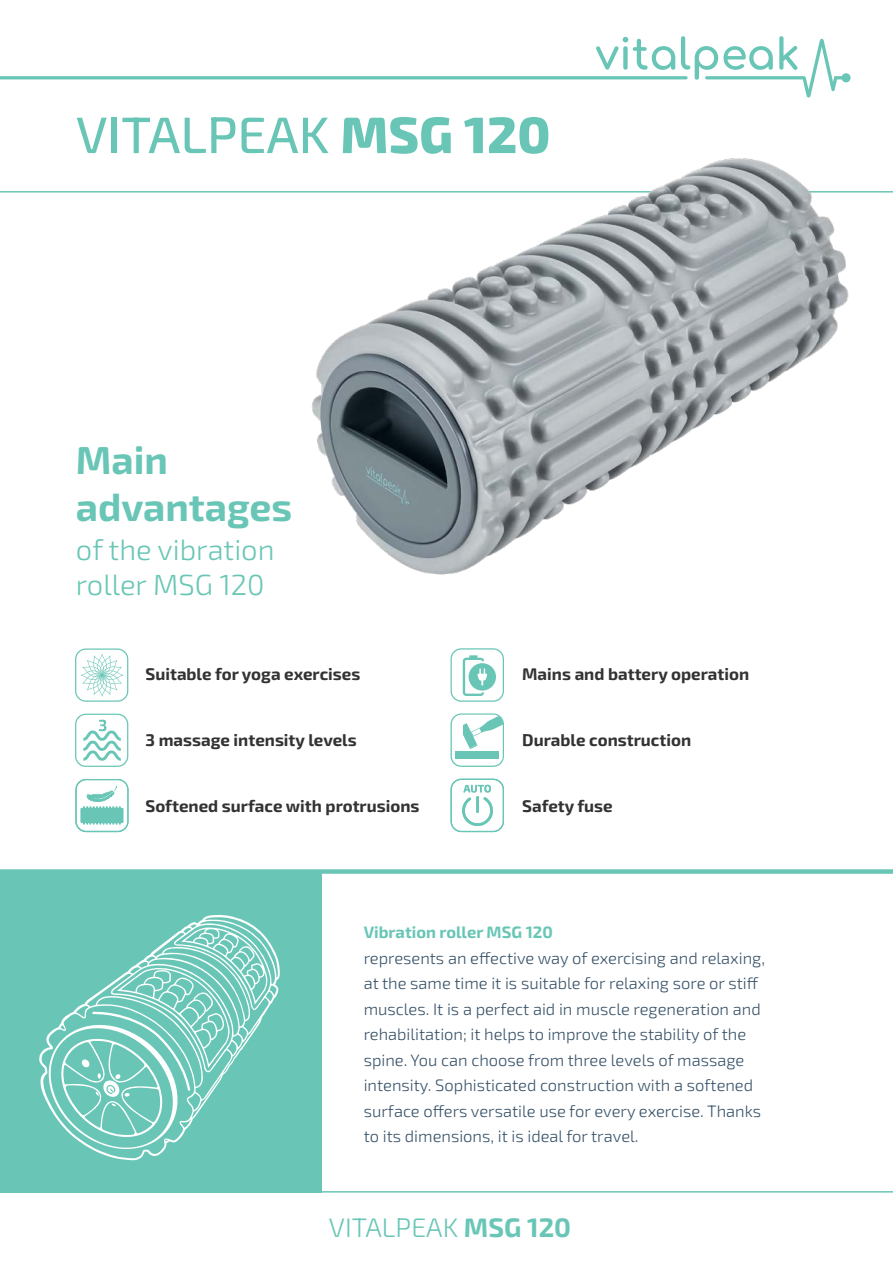
<style>
.page{position:relative;width:893px;height:1263px;background:#fff}
.page>*{position:absolute;margin:0;border:0;box-sizing:border-box;transform-origin:0 0}
.t1{font:500 51.3px "Exo 2";color:#69c6b6}
.t2{font:700 39px/46.8px "Exo 2";color:#69c6b6}
.t3{font:300 29.1px/35px "Exo 2";color:#69c6b6}
.t4{font:300 26.7px "Exo 2";color:#69c6b6}
.t5{font:700 16.8px "Exo 2";color:#333}
.t6{font:300 16.5px/25.5px "Exo 2";color:#395369}
.t7{font:700 16.5px "Exo 2";color:#69c6b6}
.s1{font-weight:800}
.s2{font-weight:700}
</style>
<div class="page">
<hr style="left:0;top:191px;width:893px;height:2px;background:#69c6b6">
<div style="left:0;top:869px;width:893px;height:5px;background:#69c6b6"></div>
<hr style="left:0;top:1191px;width:893px;height:1px;background:#69c6b6">
<div style="left:0;top:871px;width:321px;height:321px;background:#69c6b6"></div>
<svg style="left:40px;top:917px;width:238px;height:241px"></svg>
<svg style="left:450px;top:779px;width:54px;height:53px"></svg>
<hr style="left:476px;top:796px;width:3px;height:17px;background:#69c6b6">
<img style="left:310px;top:158px;width:583px;height:417px">
<svg style="left:450px;top:648px;width:54px;height:54px"></svg>
<svg style="left:75px;top:714px;width:53px;height:53px"></svg>
<svg style="left:75px;top:648px;width:53px;height:54px"></svg>
<svg style="left:450px;top:713px;width:54px;height:54px"></svg>
<svg style="left:75px;top:779px;width:54px;height:53px"></svg>
<svg style="left:0;top:36px;width:851px;height:62px"></svg>
<p class="t1" style="left:76px;top:99px;width:476px">VITALPEAK <span class="s1">MSG 120</span></p>
<p class="t2" style="left:76px;top:436px;width:218px">Main advantages</p>
<p class="t3" style="left:76px;top:531px;width:200px">of the vibration roller MSG 120</p>
<p class="t5" style="left:146px;top:663px;width:216px">Suitable for yoga exercises</p>
<p class="t5" style="left:522px;top:663px;width:229px">Mains and battery operation</p>
<p class="t5" style="left:146px;top:729px;width:213px">3 massage intensity levels</p>
<p class="t5" style="left:522px;top:729px;width:170px">Durable construction</p>
<p class="t5" style="left:146px;top:795px;width:275px">Softened surface with protrusions</p>
<p class="t5" style="left:522px;top:795px;width:92px">Safety fuse</p>
<p class="t7" style="left:364px;top:921px;width:191px">Vibration roller MSG 120</p>
<p class="t6" style="left:364px;top:945px;width:403px">represents an effective way of exercising and relaxing, at the same time it is suitable for relaxing sore or stiff muscles. It is a perfect aid in muscle regeneration and rehabilitation; it helps to improve the stability of the spine. You can choose from three levels of massage intensity. Sophisticated construction with a softened surface offers versatile use for every exercise. Thanks to its dimensions, it is ideal for travel.</p>
<p class="t4" style="left:329px;top:1209px;width:244px">VITALPEAK <span class="s2">MSG 120</span></p>
</div>
